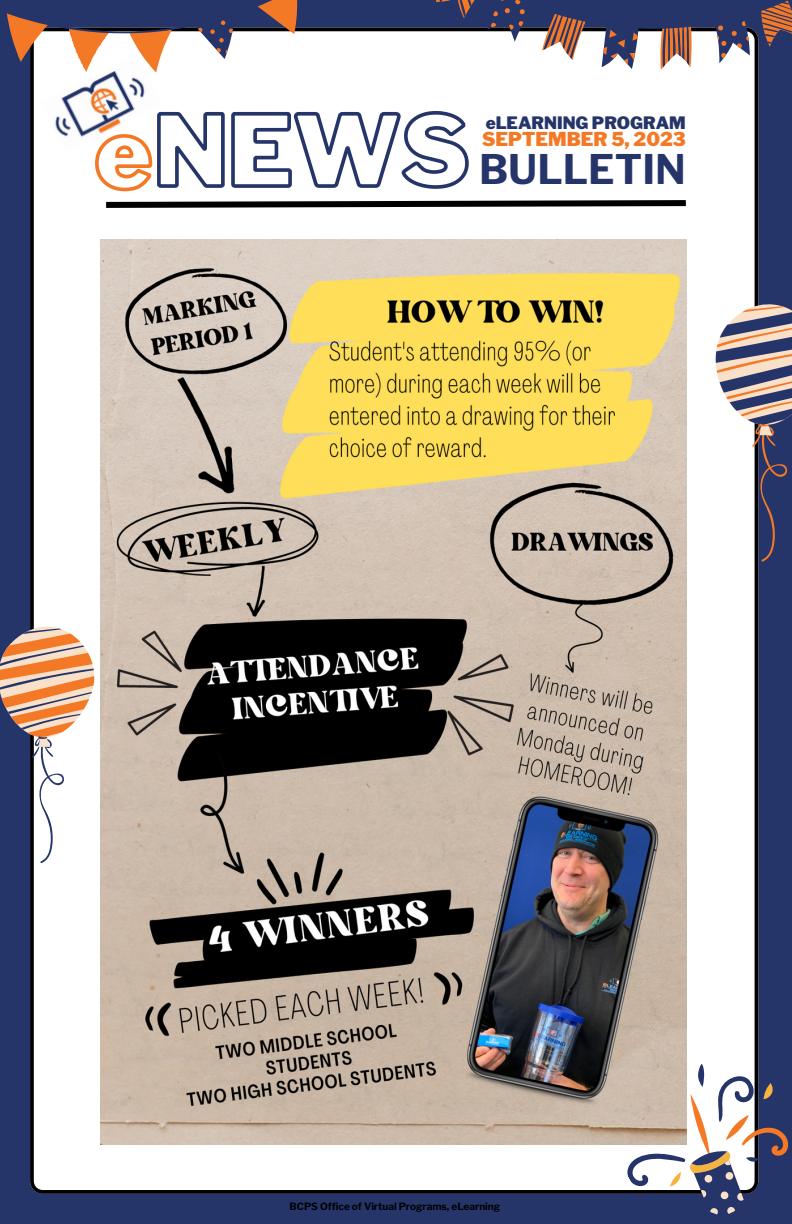
<style>
.page{position:relative;width:792px;height:1224px;background:#25356a}
.page>*{position:absolute;margin:0;border:0;box-sizing:border-box;transform-origin:0 0}
.t1{font:700 40.5px "Libre Franklin";color:#25356a}
.t2{font:900 19px "Libre Franklin";color:#f47927}
.t3{font:900 17px "Libre Franklin";color:#25356a}
.t4{font:700 10px "Libre Franklin";color:#000}
</style>
<div class="page">
<div style="left:30px;top:28px;width:728px;height:1166px;background:#fff"></div>
<img style="left:41px;top:88px;width:121px;height:64px">
<svg style="left:93px;top:109px;width:599px;height:102px;background:#dad9dd"></svg>
<svg style="left:6px;top:0;width:362px;height:88px"></svg>
<svg style="left:430px;top:0;width:362px;height:95px"></svg>
<svg style="left:716px;top:304px;width:76px;height:258px"></svg>
<svg style="left:0;top:627px;width:94px;height:237px"></svg>
<svg style="left:597px;top:1037px;width:192px;height:178px"></svg>
<img style="left:100px;top:240px;width:586px;height:905px">
<p class="t3" style="left:486px;top:112px;width:202px">eLEARNING PROGRAM</p>
<p class="t2" style="left:482px;top:128px;width:205px">SEPTEMBER 5, 2023</p>
<p class="t1" style="left:479px;top:144px;width:208px">BULLETIN</p>
<p class="t4" style="left:290px;top:1200px;width:212px">BCPS Office of Virtual Programs, eLearning</p>
</div>
